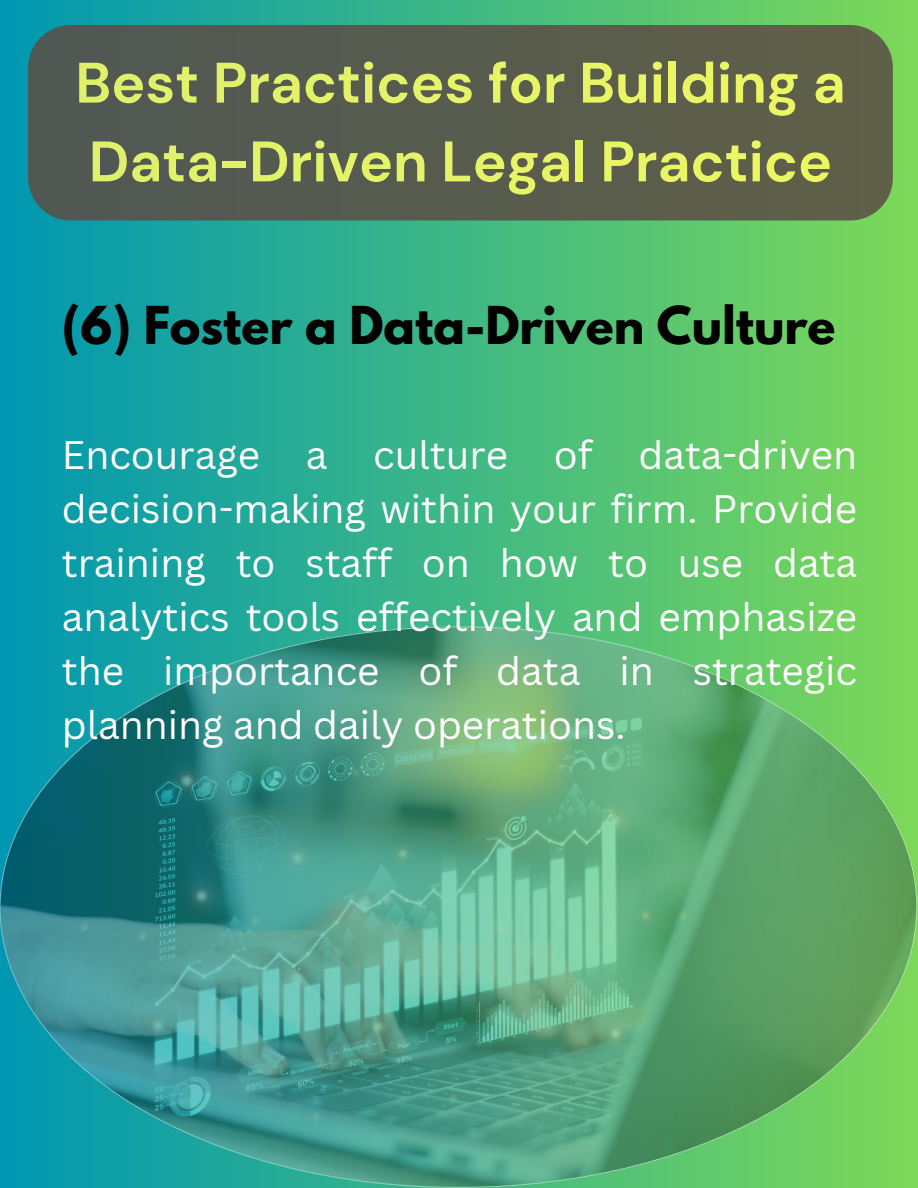
<style>
.page{position:relative;width:918px;height:1188px;background:#fff}
.page>*{position:absolute;margin:0;border:0;box-sizing:border-box;transform-origin:0 0}
.t1{font:700 57px/78.8px "DM Sans";color:#fffd63}
.t2{font:700 46.2px "League Spartan";color:#000}
.t3{font:38.85px/54px "Canva Sans";color:#fff;text-align:justify}
</style>
<div class="page">
<div style="left:0;top:0;width:918px;height:1188px;background:linear-gradient(to right,#0097b2,#7dd858)"></div>
<svg style="left:0;top:626px;width:917px;height:562px"></svg>
<div style="left:28px;top:25px;width:865px;height:196px;background:#585c4e"></div>
<h1 class="t1" style="left:75px;top:44px;width:772px">Best Practices for Building a<br>Data-Driven Legal Practice</h1>
<h1 class="t2" style="left:62px;top:303px;width:775px">(6) Foster a Data-Driven Culture</h1>
<h2 class="t3" style="left:62px;top:427px;width:797px">Encourage a culture of data-driven decision-making within your firm. Provide training to staff on how to use data analytics tools effectively and emphasize the importance of data in strategic planning and daily operations.</h2>
</div>
